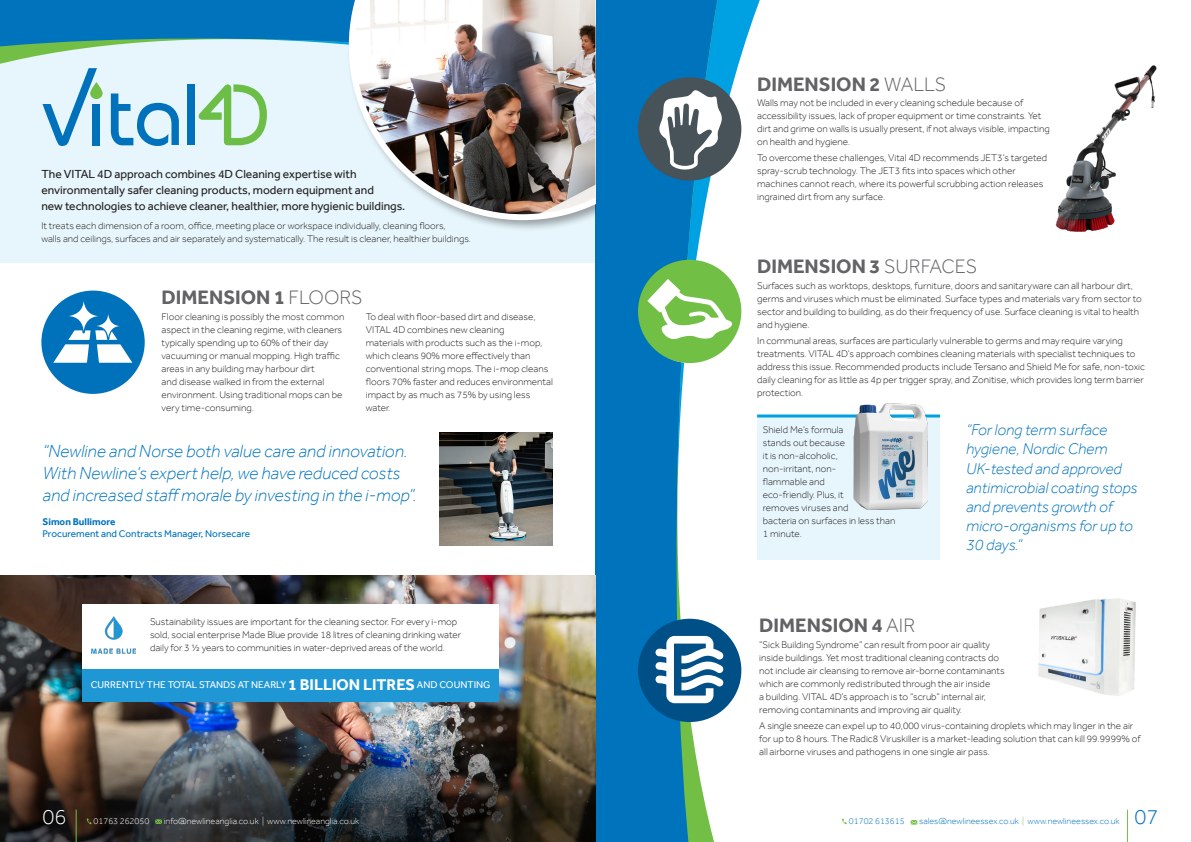
<style>
.page{position:relative;width:1191px;height:842px;background:#fff}
.page>*{position:absolute;margin:0;border:0;box-sizing:border-box;transform-origin:0 0}
.HEADER_2{font:300 22px "Effra";color:#0072bc}
.HEADER_2-2{font:300 22px "Effra";color:#fff}
.HEADER_2-3{font:700 20px "Effra";color:#636366}
.t1{font:italic 300 18px/22px "Effra";color:#0073bd}
.t2{font:italic 300 16px/19.2px "Effra";color:#0073bd}
.Body{font:12px/16px "Effra";color:#231f20}
.Body-2{font:300 10px/13px "Effra";color:#231f20}
.Body-3{font:10px "Effra";color:#fff}
.t3{font:10px/12px "Effra";color:#0073bd}
.t4{font:300 9px "Effra";color:#fff}
.t5{font:300 9px "Effra";color:#0072bc}
.s1{font-weight:300}
.s2{font-weight:700}
.s3{font-weight:700;font-size:16px}
.s4{color:#73bf45}
</style>
<div class="page">
<div style="left:0;top:0;width:595px;height:133px;background:#0073bd"></div>
<svg style="left:0;top:38px;width:346px;height:95px;background:#d4eded"></svg>
<div style="left:0;top:133px;width:610px;height:130px;background:#e6f6fc"></div>
<hr style="left:1127px;top:809px;width:1px;height:33px;background:#73bf45">
<div style="left:595px;top:0;width:211px;height:842px;background:#0073bd"></div>
<svg style="left:676px;top:0;width:130px;height:842px;background:#dbedf3"></svg>
<svg style="left:842px;top:818px;width:5px;height:6px"></svg>
<svg style="left:910px;top:820px;width:7px;height:4px"></svg>
<img style="left:0;top:575px;width:595px;height:146px">
<img style="left:0;top:721px;width:595px;height:121px">
<img style="left:439px;top:432px;width:114px;height:114px">
<svg style="left:41px;top:291px;width:104px;height:103px"></svg>
<div style="left:82px;top:604px;width:417px;height:66px;background:#fff"></div>
<img style="left:92px;top:616px;width:43px;height:38px">
<div style="left:82px;top:670px;width:417px;height:32px;background:#2097d5"></div>
<svg style="left:43px;top:68px;width:54px;height:78px"></svg>
<svg style="left:90px;top:82px;width:13px;height:17px"></svg>
<div style="left:93px;top:104px;width:7px;height:41px;background:#0072bc"></div>
<svg style="left:111px;top:94px;width:68px;height:52px"></svg>
<div style="left:187px;top:85px;width:8px;height:60px;background:#0072bc"></div>
<svg style="left:198px;top:84px;width:69px;height:61px;background:#bbe2bb"></svg>
<img style="left:1055px;top:66px;width:102px;height:165px">
<svg style="left:638px;top:77px;width:103px;height:104px;background:#6c8593"></svg>
<svg style="left:638px;top:260px;width:103px;height:103px;background:#8cc885"></svg>
<div style="left:757px;top:418px;width:183px;height:142px;background:#e6f6fc"></div>
<hr style="left:757px;top:414px;width:183px;height:3px;background:#00a1e3">
<img style="left:853px;top:403px;width:74px;height:107px">
<svg style="left:638px;top:619px;width:103px;height:103px;background:#538cb3"></svg>
<img style="left:1038px;top:598px;width:98px;height:98px">
<div style="left:346px;top:0;width:249px;height:232px;background:#231f20;opacity:.4"></div>
<img style="left:349px;top:0;width:246px;height:220px">
<hr style="left:76px;top:809px;width:1px;height:33px;background:#73bf45">
<svg style="left:86px;top:818px;width:6px;height:6px"></svg>
<svg style="left:155px;top:819px;width:7px;height:5px"></svg>
<p class="Body" style="left:41px;top:166px;width:365px">The VITAL 4D approach combines 4D Cleaning expertise with environmentally safer cleaning products, modern equipment and<br>new technologies to achieve cleaner, healthier, more hygienic buildings.</p>
<p class="Body-2" style="left:41px;top:219px;width:431px">It treats each dimension of a room, office, meeting place or workspace individually, cleaning floors,<br>walls and ceilings, surfaces and air separately and systematically. The result is cleaner, healthier buildings.</p>
<p class="HEADER_2-3" style="left:162px;top:285px;width:202px">DIMENSION 1 <span class="s1">FLOORS</span></p>
<p class="Body-2" style="left:162px;top:310px;width:184px">Floor cleaning is possibly the most common aspect in the cleaning regime, with cleaners typically spending up to 60% of their day vacuuming or manual mopping. High traffic areas in any building may harbour dirt<br>and disease walked in from the external environment. Using traditional mops can be very time-consuming.</p>
<p class="Body-2" style="left:366px;top:310px;width:188px">To deal with floor-based dirt and disease, VITAL 4D combines new cleaning<br>materials with products such as the i-mop, which cleans 90% more effectively than conventional string mops. The i-mop cleans floors 70% faster and reduces environmental impact by as much as 75% by using less water.</p>
<p class="t1" style="left:43px;top:440px;width:375px">“Newline and Norse both value care and innovation.<br>With Newline’s expert help, we have reduced costs and increased staff morale by investing in the i-mop”.</p>
<p class="t3" style="left:43px;top:515px;width:209px"><span class="s2">Simon Bullimore<br></span>Procurement and Contracts Manager, Norsecare</p>
<p class="Body-2" style="left:150px;top:615px;width:312px">Sustainability issues are important for the cleaning sector. For every i-mop sold, social enterprise Made Blue provide 18 litres of cleaning drinking water daily for 3 ½ years to communities in water-deprived areas of the world.</p>
<p class="Body-3" style="left:91px;top:679px;width:401px">CURRENTLY THE TOTAL STANDS AT NEARLY <span class="s3">1 BILLION LITRES</span> AND COUNTING</p>
<p class="HEADER_2-2" style="left:43px;top:804px;width:25px">06</p>
<p class="t4" style="left:94px;top:816px;width:57px">01763 262050</p>
<p class="t4" style="left:164px;top:816px;width:197px">info@newlineanglia.co.uk | www.newlineanglia.co.uk</p>
<p class="HEADER_2-3" style="left:757px;top:72px;width:191px">DIMENSION 2 <span class="s1">WALLS</span></p>
<p class="Body-2" style="left:757px;top:96px;width:294px">Walls may not be included in every cleaning schedule because of accessibility issues, lack of proper equipment or time constraints. Yet dirt and grime on walls is usually present, if not always visible, impacting on health and hygiene.</p>
<p class="Body-2" style="left:757px;top:151px;width:291px">To overcome these challenges, Vital 4D recommends JET3’s targeted spray-scrub technology. The JET3 fits into spaces which other machines cannot reach, where its powerful scrubbing action releases ingrained dirt from any surface.</p>
<p class="HEADER_2-3" style="left:757px;top:254px;width:221px">DIMENSION 3 <span class="s1">SURFACES</span></p>
<p class="Body-2" style="left:757px;top:279px;width:386px">Surfaces such as worktops, desktops, furniture, doors and sanitaryware can all harbour dirt, germs and viruses which must be eliminated. Surface types and materials vary from sector to sector and building to building, as do their frequency of use. Surface cleaning is vital to health and hygiene.</p>
<p class="Body-2" style="left:757px;top:334px;width:389px">In communal areas, surfaces are particularly vulnerable to germs and may require varying treatments. VITAL 4D’s approach combines cleaning materials with specialist techniques to address this issue. Recommended products include Tersano and Shield Me for safe, non-toxic daily cleaning for as little as 4p per trigger spray, and Zonitise, which provides long term barrier protection.</p>
<p class="Body-2" style="left:763px;top:423px;width:134px">Shield Me’s formula<br>stands out because<br>it is non-alcoholic,<br>non-irritant, non-<br>flammable and<br>eco-friendly. Plus, it<br>removes viruses and<br>bacteria on surfaces in less than<br>1 minute.</p>
<p class="t2" style="left:966px;top:420px;width:173px">“For long term surface hygiene, Nordic Chem<br>UK-tested and approved antimicrobial coating stops and prevents growth of micro-organisms for up to<br>30 days.”</p>
<p class="HEADER_2-3" style="left:759px;top:613px;width:157px">DIMENSION 4 <span class="s1">AIR</span></p>
<p class="Body-2" style="left:759px;top:638px;width:247px">“Sick Building Syndrome” can result from poor air quality inside buildings. Yet most traditional cleaning contracts do not include air cleansing to remove air-borne contaminants which are commonly redistributed through the air inside<br>a building. VITAL 4D’s approach is to “scrub” internal air, removing contaminants and improving air quality.</p>
<p class="Body-2" style="left:759px;top:719px;width:383px">A single sneeze can expel up to 40,000 virus-containing droplets which may linger in the air for up to 8 hours. The Radic8 Viruskiller is a market-leading solution that can kill 99.9999% of all airborne viruses and pathogens in one single air pass.</p>
<p class="t5" style="left:849px;top:816px;width:57px">01702 613615</p>
<p class="t5" style="left:919px;top:816px;width:202px">sales@newlineessex.co.uk <span class="s4">|</span> www.newlineessex.co.uk</p>
<p class="HEADER_2" style="left:1134px;top:804px;width:25px">07</p>
</div>
